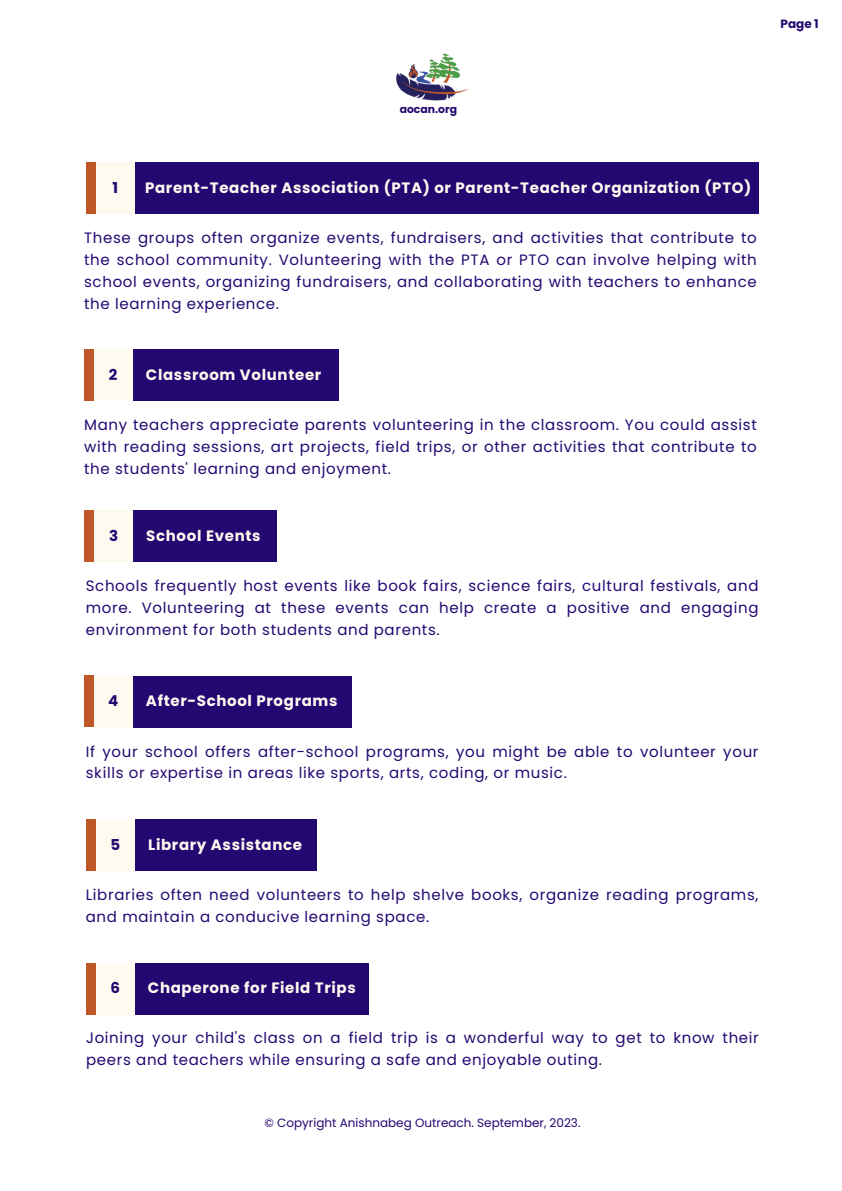
<style>
.page{position:relative;width:842px;height:1191px;background:#fff}
.page>*{position:absolute;margin:0;border:0;box-sizing:border-box;transform-origin:0 0}
.t1{font:15px/21.7px "Poppins";letter-spacing:.045em;color:#230871;text-align:justify}
.t2{font:700 15px "Poppins";letter-spacing:.045em;color:#fffaf0}
.t3{font:700 15px "Poppins";color:#230871}
.t4{font:12px "Poppins";color:#230871}
.t5{font:700 12px "Poppins";color:#230871}
.t6{font:700 10.8px "Poppins";color:#230871}
</style>
<div class="page">
<img style="left:396px;top:53px;width:72px;height:48px">
<div style="left:135px;top:162px;width:624px;height:51px;background:#230871"></div>
<div style="left:96px;top:162px;width:39px;height:51px;background:#fffaf0"></div>
<div style="left:133px;top:349px;width:206px;height:51px;background:#230871"></div>
<div style="left:94px;top:349px;width:39px;height:51px;background:#fffaf0"></div>
<div style="left:133px;top:510px;width:143px;height:51px;background:#230871"></div>
<div style="left:94px;top:510px;width:39px;height:51px;background:#fffaf0"></div>
<div style="left:133px;top:675px;width:218px;height:52px;background:#230871"></div>
<div style="left:94px;top:675px;width:39px;height:52px;background:#fffaf0"></div>
<div style="left:135px;top:819px;width:181px;height:51px;background:#230871"></div>
<div style="left:96px;top:819px;width:39px;height:51px;background:#fffaf0"></div>
<div style="left:135px;top:962px;width:234px;height:52px;background:#230871"></div>
<div style="left:96px;top:962px;width:39px;height:52px;background:#fffaf0"></div>
<div style="left:84px;top:349px;width:10px;height:51px;background:#bf5729"></div>
<div style="left:86px;top:162px;width:10px;height:51px;background:#bf5729"></div>
<div style="left:84px;top:510px;width:10px;height:51px;background:#bf5729"></div>
<div style="left:84px;top:675px;width:10px;height:52px;background:#bf5729"></div>
<div style="left:86px;top:819px;width:10px;height:51px;background:#bf5729"></div>
<div style="left:86px;top:962px;width:10px;height:52px;background:#bf5729"></div>
<p class="t5" style="left:781px;top:15px;width:40px">Page 1</p>
<p class="t6" style="left:400px;top:101px;width:59px">aocan.org</p>
<p class="t3" style="left:112px;top:177px;width:7px">1</p>
<p class="t2" style="left:145px;top:177px;width:608px">Parent-Teacher Association (PTA) or Parent-Teacher Organization (PTO)</p>
<p class="t1" style="left:84px;top:227px;width:674px">These groups often organize events, fundraisers, and activities that contribute to the school community. Volunteering with the PTA or PTO can involve helping with school events, organizing fundraisers, and collaborating with teachers to enhance the learning experience.</p>
<p class="t3" style="left:109px;top:364px;width:10px">2</p>
<p class="t2" style="left:146px;top:364px;width:177px">Classroom Volunteer</p>
<p class="t1" style="left:84px;top:414px;width:674px">Many teachers appreciate parents volunteering in the classroom. You could assist with reading sessions, art projects, field trips, or other activities that contribute to the students' learning and enjoyment.</p>
<p class="t3" style="left:109px;top:525px;width:11px">3</p>
<p class="t2" style="left:146px;top:525px;width:116px">School Events</p>
<p class="t1" style="left:86px;top:575px;width:674px">Schools frequently host events like book fairs, science fairs, cultural festivals, and more. Volunteering at these events can help create a positive and engaging environment for both students and parents.</p>
<p class="t3" style="left:108px;top:690px;width:12px">4</p>
<p class="t2" style="left:146px;top:690px;width:193px">After-School Programs</p>
<p class="t1" style="left:86px;top:740px;width:674px">If your school offers after-school programs, you might be able to volunteer your skills or expertise in areas like sports, arts, coding, or music.</p>
<p class="t3" style="left:111px;top:834px;width:11px">5</p>
<p class="t2" style="left:148px;top:834px;width:155px">Library Assistance</p>
<p class="t1" style="left:86px;top:884px;width:674px">Libraries often need volunteers to help shelve books, organize reading programs, and maintain a conducive learning space.</p>
<p class="t3" style="left:110px;top:977px;width:11px">6</p>
<p class="t2" style="left:148px;top:977px;width:209px">Chaperone for Field Trips</p>
<p class="t1" style="left:86px;top:1027px;width:674px">Joining your child's class on a field trip is a wonderful way to get to know their peers and teachers while ensuring a safe and enjoyable outing.</p>
<p class="t4" style="left:264px;top:1114px;width:318px">© Copyright Anishnabeg Outreach. September, 2023.</p>
</div>
